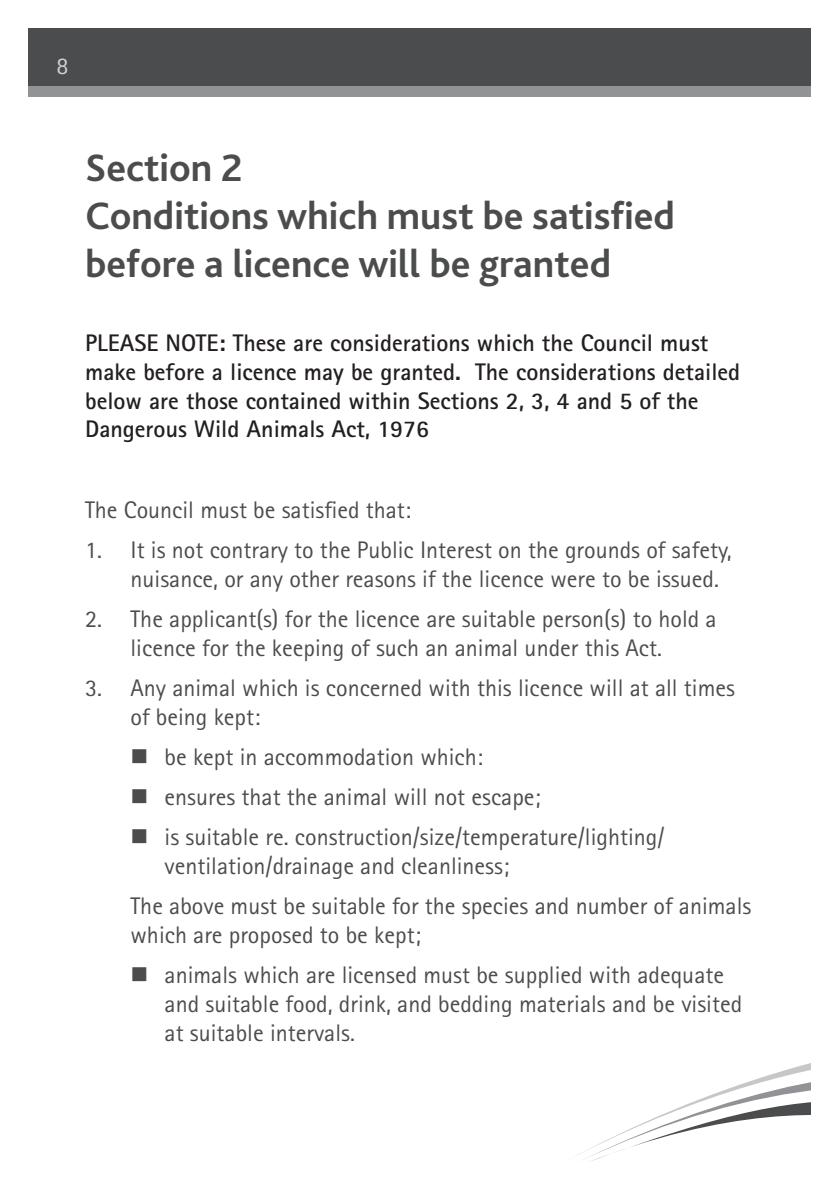
<style>
.page{position:relative;width:840px;height:1191px;background:#fff}
.page>*{position:absolute;margin:0;border:0;box-sizing:border-box;transform-origin:0 0}
.Heading_copy{font:700 40px/48px "Bliss";color:#4b4c4d}
.Indent{font:24px/28.8px "Rotis Sans Serif Pro";color:#4b4c4d}
.Body_Text{font:700 24px/28.8px "Rotis Sans Serif Pro";color:#231f20}
.Body_Text-2{font:24px "Rotis Sans Serif Pro";color:#4b4c4d}
.t1{font:24px "Rotis Sans Serif Pro";color:#d1d2d4}
</style>
<div class="page">
<div style="left:28px;top:28px;width:783px;height:68px;background:#919396"></div>
<div style="left:28px;top:28px;width:783px;height:58px;background:#4b4c4d"></div>
<svg style="left:585px;top:1063px;width:226px;height:99px"></svg>
<p class="t1" style="left:56px;top:52px;width:13px">8</p>
<p class="Heading_copy" style="left:85px;top:143px;width:591px">Section 2<br>Conditions which must be satisfied before a licence will be granted</p>
<p class="Body_Text" style="left:85px;top:328px;width:656px">PLEASE NOTE: These are considerations which the Council must make before a licence may be granted. The considerations detailed below are those contained within Sections 2, 3, 4 and 5 of the Dangerous Wild Animals Act, 1976</p>
<p class="Body_Text-2" style="left:85px;top:495px;width:327px">The Council must be satisfied that:</p>
<p class="Indent" style="left:130px;top:535px;width:602px;text-indent:-45px">1. It is not contrary to the Public Interest on the grounds of safety, nuisance, or any other reasons if the licence were to be issued.</p>
<p class="Indent" style="left:85px;top:604px;width:632px;text-align:center">2. The applicant(s) for the licence are suitable person(s) to hold a licence for the keeping of such an animal under this Act.</p>
<p class="Indent" style="left:130px;top:673px;width:605px;text-indent:-45px">3. Any animal which is concerned with this licence will at all times of being kept:</p>
<p class="Indent" style="left:164px;top:742px;width:320px">be kept in accommodation which:</p>
<p class="Indent" style="left:164px;top:782px;width:377px">ensures that the animal will not escape;</p>
<p class="Indent" style="left:164px;top:822px;width:501px">is suitable re. construction/size/temperature/lighting/ ventilation/drainage and cleanliness;</p>
<p class="Indent" style="left:130px;top:891px;width:622px">The above must be suitable for the species and number of animals which are proposed to be kept;</p>
<p class="Indent" style="left:164px;top:960px;width:579px">animals which are licensed must be supplied with adequate and suitable food, drink, and bedding materials and be visited at suitable intervals.</p>
</div>
